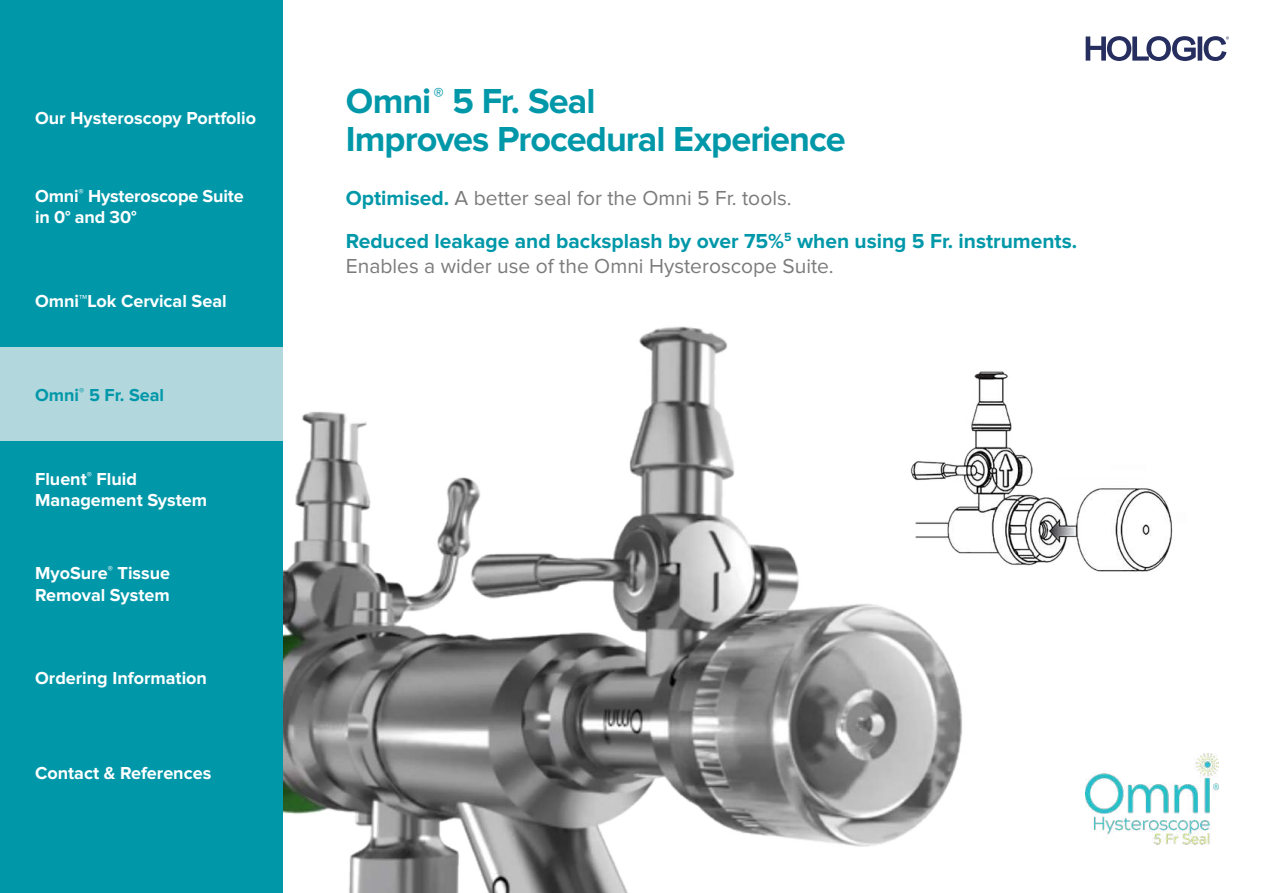
<style>
.page{position:relative;width:1263px;height:893px;background:#fff}
.page>*{position:absolute;margin:0;border:0;box-sizing:border-box;transform-origin:0 0}
.t1{font:700 36px/37.5px "Proxima Nova";letter-spacing:-.025em;color:#0098a9}
.t2{font:700 21px/42.2px "Proxima Nova";color:#0098a9}
.t3{font:21px "Proxima Nova";color:#7c7b7b}
.t4{font:700 18px/21.6px "Proxima Nova";color:#fff}
.t5{font:700 18px "Proxima Nova";color:#0098a9}
.s1{font-weight:400;color:#7c7b7b}
</style>
<div class="page">
<img style="left:283px;top:326px;width:679px;height:567px">
<img style="left:894px;top:332px;width:279px;height:264px">
<div style="left:0;top:0;width:283px;height:893px;background:#0098a9"></div>
<div style="left:0;top:347px;width:283px;height:94px;background:#b2d7dd"></div>
<svg style="left:1086px;top:36px;width:143px;height:25px"></svg>
<img style="left:1086px;top:754px;width:132px;height:91px">
<p class="t4" style="left:35px;top:108px;width:222px">Our Hysteroscopy Portfolio</p>
<p class="t4" style="left:35px;top:186px;width:210px">Omni<sup>®</sup> Hysteroscope Suite in 0° and 30°</p>
<p class="t4" style="left:35px;top:291px;width:193px">Omni™Lok Cervical Seal</p>
<p class="t5" style="left:35px;top:387px;width:131px">Omni<sup>®</sup> 5 Fr. Seal</p>
<p class="t4" style="left:35px;top:469px;width:174px">Fluent<sup>®</sup> Fluid<br>Management System</p>
<p class="t4" style="left:35px;top:563px;width:137px">MyoSure<sup>®</sup> Tissue<br>Removal System</p>
<p class="t4" style="left:35px;top:668px;width:173px">Ordering Information</p>
<p class="t4" style="left:35px;top:763px;width:178px">Contact &amp; References</p>
<h1 class="t1" style="left:346px;top:84px;width:501px">Omni<sup>®</sup> 5 Fr. Seal<br>Improves Procedural Experience</h1>
<p class="t2" style="left:346px;top:178px;width:733px">Optimised. <span class="s1">A better seal for the Omni 5 Fr. tools.<br></span>Reduced leakage and backsplash by over 75%<sup>5</sup> when using 5 Fr. instruments.</p>
<p class="t3" style="left:346px;top:256px;width:489px">Enables a wider use of the Omni Hysteroscope Suite.</p>
</div>
